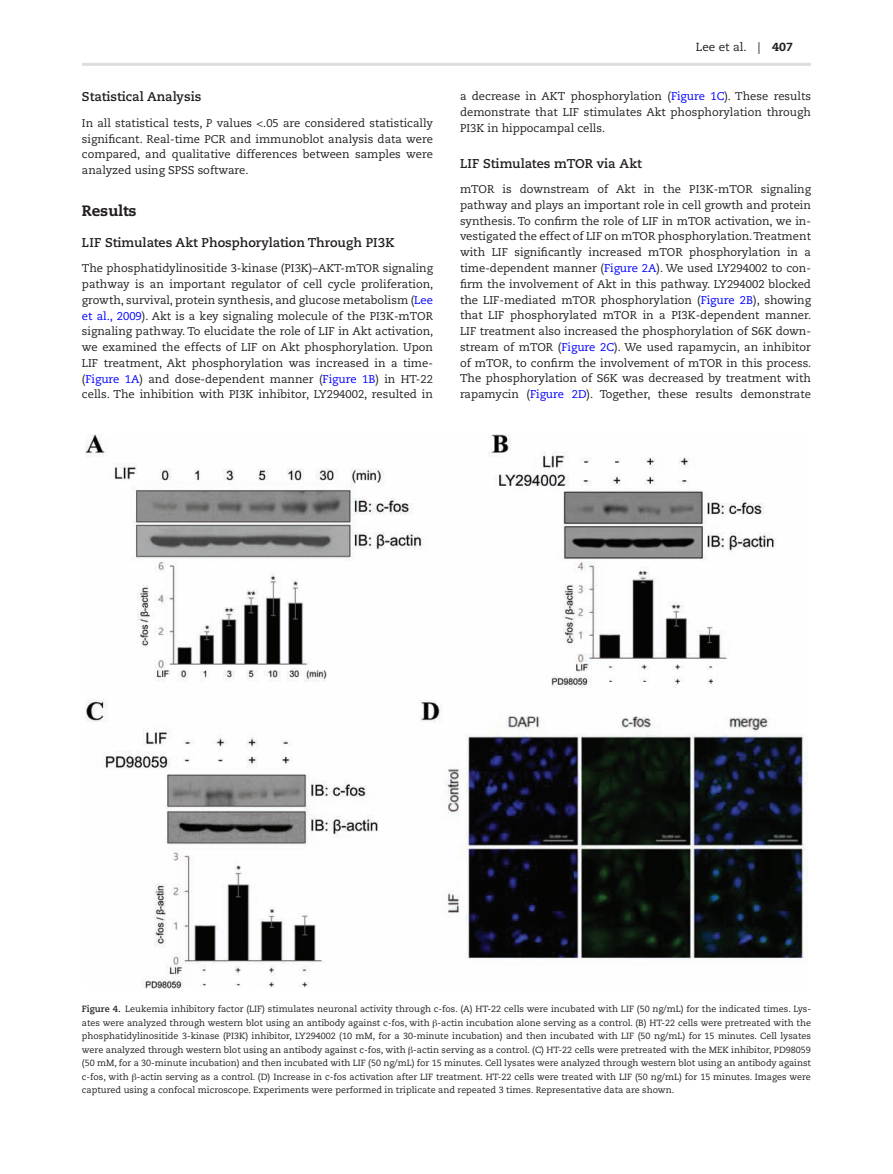
<style>
.page{position:relative;width:893px;height:1174px;background:#fff}
.page>*{position:absolute;margin:0;border:0;box-sizing:border-box;transform-origin:0 0}
.t1{font:800 15px "Caecilia LT Std";color:#231f20}
.t2{font:700 12.75px "Caecilia LT Std";color:#231f20}
.t3{font:11.7px "Caecilia LT Std";color:#231f20}
.t4{font:11.25px/15.8px "Caecilia LT Std";color:#231f20;text-align:justify}
.t5{font:9px/13.5px "Caecilia LT Std";color:#231f20;text-align:justify}
.s1{font-style:italic}
.s2{color:#00f}
.s3{font-weight:800}
.s4{font-weight:700}
.s5{font-family:"Gandhari Unicode"}
</style>
<div class="page">
<hr style="left:82px;top:63px;width:729px;height:3px;background:#dcdddf">
<img style="left:86px;top:434px;width:721px;height:554px">
<p class="t2" style="left:82px;top:89px;width:121px">Statistical Analysis</p>
<p class="t4" style="left:82px;top:115px;width:353px">In all statistical tests, <span class="s1">P</span> values &lt;.05 are considered statistically significant. Real-time PCR and immunoblot analysis data were compared, and qualitative differences between samples were analyzed using SPSS software.</p>
<h1 class="t1" style="left:82px;top:202px;width:56px">Results</h1>
<p class="t2" style="left:82px;top:235px;width:314px">LIF Stimulates Akt Phosphorylation Through PI3K</p>
<p class="t4" style="left:82px;top:261px;width:353px;text-align:left">The phosphatidylinositide 3-kinase (PI3K)–AKT-mTOR signaling pathway is an important regulator of cell cycle proliferation, growth, survival, protein synthesis, and glucose metabolism (<span class="s2">Lee et al., 2009</span>). Akt is a key signaling molecule of the PI3K-mTOR signaling pathway. To elucidate the role of LIF in Akt activation, we examined the effects of LIF on Akt phosphorylation. Upon LIF treatment, Akt phosphorylation was increased in a time-(<span class="s2">Figure 1A</span>) and dose-dependent manner (<span class="s2">Figure 1B</span>) in HT-22 cells. The inhibition with PI3K inhibitor, LY294002, resulted in</p>
<p class="t3" style="left:696px;top:40px;width:99px">Lee et al. | <span class="s3">407</span></p>
<p class="t4" style="left:460px;top:89px;width:353px">a decrease in AKT phosphorylation (<span class="s2">Figure 1C</span>). These results demonstrate that LIF stimulates Akt phosphorylation through PI3K in hippocampal cells.</p>
<p class="t2" style="left:460px;top:156px;width:183px">LIF Stimulates mTOR via Akt</p>
<p class="t4" style="left:460px;top:182px;width:353px">mTOR is downstream of Akt in the PI3K-mTOR signaling pathway and plays an important role in cell growth and protein synthesis. To confirm the role of LIF in mTOR activation, we in&shy;vestigated the effect of LIF on mTOR phosphorylation. Treatment with LIF significantly increased mTOR phosphorylation in a time-dependent manner (<span class="s2">Figure 2A</span>). We used LY294002 to con&shy;firm the involvement of Akt in this pathway. LY294002 blocked the LIF-mediated mTOR phosphorylation (<span class="s2">Figure 2B</span>), showing that LIF phosphorylated mTOR in a PI3K-dependent manner.<br>LIF treatment also increased the phosphorylation of S6K down&shy;stream of mTOR (<span class="s2">Figure 2C</span>). We used rapamycin, an inhibitor of mTOR, to confirm the involvement of mTOR in this process.<br>The phosphorylation of S6K was decreased by treatment with rapamycin (<span class="s2">Figure 2D</span>). Together, these results demonstrate</p>
<p class="t5" style="left:82px;top:1002px;width:731px"><span class="s4">Figure 4.</span> Leukemia inhibitory factor (LIF) stimulates neuronal activity through c-fos. (A) HT-22 cells were incubated with LIF (50 ng/mL) for the indicated times. Lys&shy;ates were analyzed through western blot using an antibody against c-fos, with <span class="s5">β</span>-actin incubation alone serving as a control. (B) HT-22 cells were pretreated with the phosphatidylinositide 3-kinase (PI3K) inhibitor, LY294002 (10 mM, for a 30-minute incubation) and then incubated with LIF (50 ng/mL) for 15 minutes. Cell lysates were analyzed through western blot using an antibody against c-fos, with <span class="s5">β</span>-actin serving as a control. (C) HT-22 cells were pretreated with the MEK inhibitor, PD98059 (50 mM, for a 30-minute incubation) and then incubated with LIF (50 ng/mL) for 15 minutes. Cell lysates were analyzed through western blot using an antibody against c-fos, with <span class="s5">β</span>-actin serving as a control. (D) Increase in c-fos activation after LIF treatment. HT-22 cells were treated with LIF (50 ng/mL) for 15 minutes. Images were captured using a confocal microscope. Experiments were performed in triplicate and repeated 3 times. Representative data are shown.</p>
</div>
